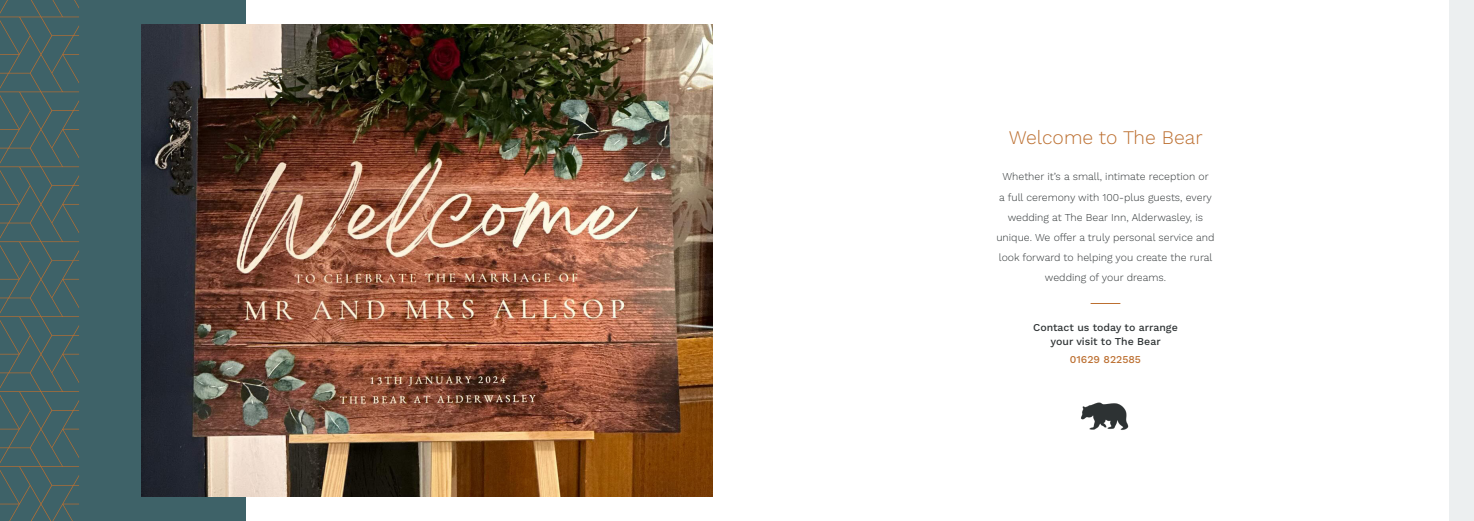
<style>
.page{position:relative;width:1474px;height:521px;background:#fff}
.page>*{position:absolute;margin:0;border:0;box-sizing:border-box;transform-origin:0 0}
.t1{font:300 19.25px "Work Sans";color:#bc6f30}
.Body_copy{font:300 10.5px/20.1px "Work Sans";color:#2d3233;text-align:center}
.Body_copy_bold{font:500 10.5px/14px "Work Sans";color:#2d3233;text-align:center}
.t2{font:500 10.5px "Work Sans";color:#bc6f30}
</style>
<div class="page">
<div style="left:0;top:0;width:246px;height:521px;background:#3e6268"></div>
<div style="left:1449px;top:0;width:24px;height:521px;background:#eceff0"></div>
<img style="left:1081px;top:402px;width:48px;height:28px">
<hr style="left:1090px;top:303px;width:30px;height:1px;background:#bc6f30">
<img style="left:141px;top:25px;width:571px;height:471px">
<svg style="left:0;top:0;width:79px;height:521px"></svg>
<p class="t1" style="left:1008px;top:126px;width:195px">Welcome to The Bear</p>
<p class="Body_copy" style="left:996px;top:167px;width:220px">Whether it’s a small, intimate reception or<br>a full ceremony with 100-plus guests, every wedding at The Bear Inn, Alderwasley, is unique. We offer a truly personal service and look forward to helping you create the rural wedding of your dreams.</p>
<p class="Body_copy_bold" style="left:1033px;top:321px;width:146px">Contact us today to arrange your visit to The Bear</p>
<p class="t2" style="left:1069px;top:353px;width:73px">01629 822585</p>
</div>
